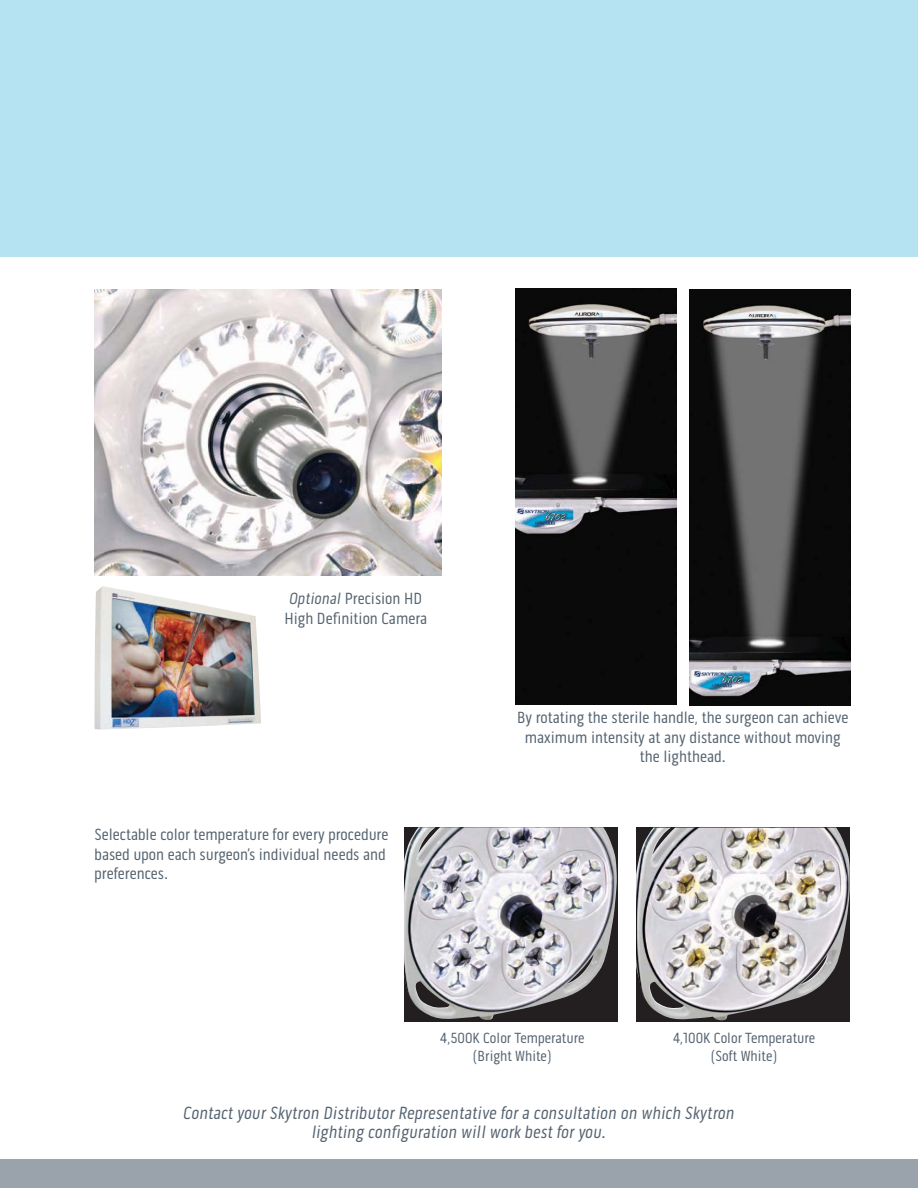
<style>
.page{position:relative;width:918px;height:1188px;background:#fff}
.page>*{position:absolute;margin:0;border:0;box-sizing:border-box;transform-origin:0 0}
.t1{font:italic 18px/19.5px "Pill Gothic 300 mg";color:#54626f;text-align:center}
.t2{font:16.5px/19.5px "Pill Gothic 300 mg";color:#54626f;text-align:center}
.t3{font:15px/18px "Pill Gothic 300 mg";color:#54626f;text-align:center}
.s1{font-style:italic}
</style>
<div class="page">
<div style="left:0;top:0;width:918px;height:256px;background:#b5e3f2"></div>
<div style="left:0;top:1160px;width:918px;height:28px;background:#9aa2ab"></div>
<img style="left:94px;top:289px;width:347px;height:286px">
<img style="left:516px;top:288px;width:160px;height:416px">
<img style="left:690px;top:289px;width:160px;height:416px">
<img style="left:404px;top:827px;width:213px;height:193px">
<img style="left:636px;top:828px;width:214px;height:192px">
<img style="left:94px;top:586px;width:167px;height:143px">
<p class="t2" style="left:285px;top:590px;width:144px"><span class="s1">Optional</span> Precision HD<br>High Definition Camera</p>
<p class="t2" style="left:94px;top:826px;width:295px;text-align:left">Selectable color temperature for every procedure based upon each surgeon’s individual needs and preferences.</p>
<p class="t2" style="left:517px;top:709px;width:333px">By rotating the sterile handle, the surgeon can achieve maximum intensity at any distance without moving the lighthead.</p>
<p class="t3" style="left:440px;top:1030px;width:146px">4,500K Color Temperature (Bright White)</p>
<p class="t3" style="left:673px;top:1030px;width:144px">4,100K Color Temperature (Soft White)</p>
<p class="t1" style="left:184px;top:1104px;width:553px">Contact your Skytron Distributor Representative for a consultation on which Skytron lighting configuration will work best for you.</p>
</div>
